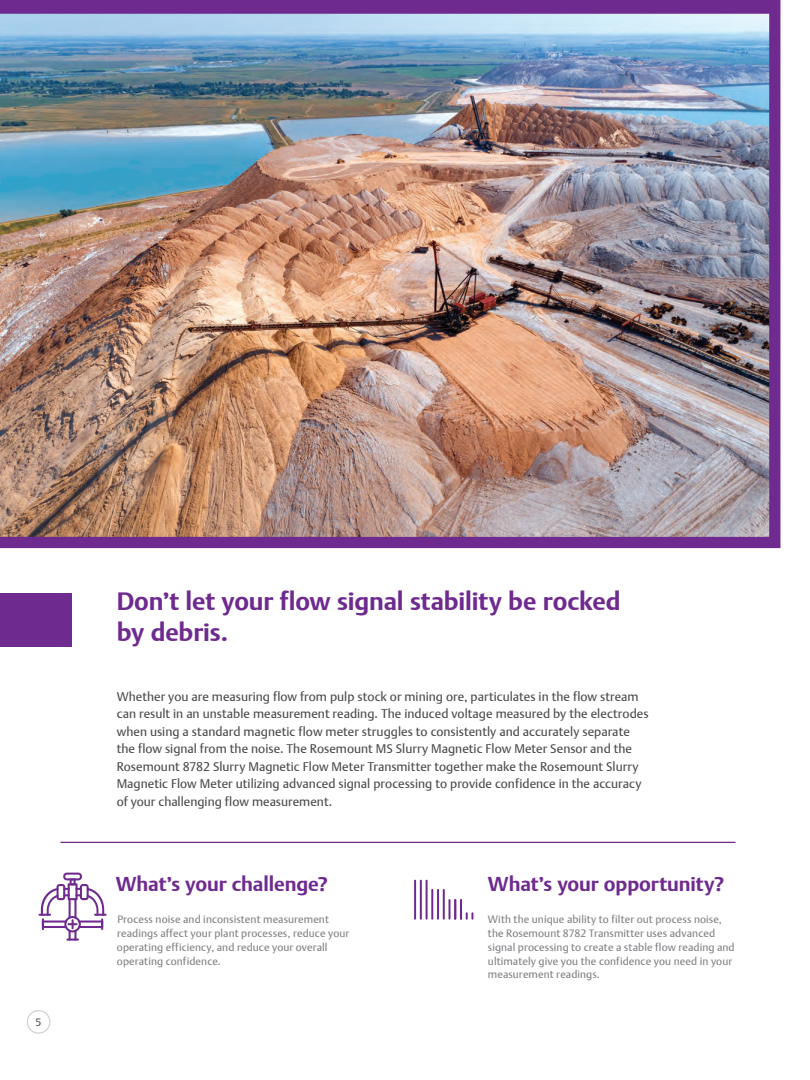
<style>
.page{position:relative;width:810px;height:1080px;background:#fff}
.page>*{position:absolute;margin:0;border:0;box-sizing:border-box;transform-origin:0 0}
.t1{font:700 25px/31.2px "DTL Argo CT";letter-spacing:-.005em;color:#6e2a8e}
.t2{font:700 20px "DTL Argo CT";letter-spacing:-.005em;color:#6e2a8e}
.t3{font:12.5px/17.5px "DTL Argo CT";letter-spacing:.005em;color:#4b4c4d}
.t4{font:10.62px/13.8px "DTL Argo CT";letter-spacing:.01em;color:#808285}
.SMALLEST{font:10.62px "DTL Argo CT";color:#4b4c4d}
</style>
<div class="page">
<div style="left:27px;top:1010px;width:23px;height:24px;border:1px solid #d1d2d4;border-radius:50%"></div>
<div style="left:0;top:593px;width:72px;height:53px;background:#6e2a8e"></div>
<img style="left:0;top:0;width:780px;height:548px">
<hr style="left:60px;top:842px;width:675px;height:1px;background:#6e2a8e">
<hr style="left:414px;top:880px;width:2px;height:40px;background:#6e2a8e">
<hr style="left:420px;top:880px;width:2px;height:40px;background:#6e2a8e">
<hr style="left:426px;top:880px;width:2px;height:40px;background:#6e2a8e">
<hr style="left:431px;top:889px;width:2px;height:31px;background:#6e2a8e">
<hr style="left:437px;top:889px;width:2px;height:31px;background:#6e2a8e">
<hr style="left:443px;top:889px;width:2px;height:31px;background:#6e2a8e">
<hr style="left:449px;top:899px;width:2px;height:21px;background:#6e2a8e">
<svg style="left:466px;top:912px;width:7px;height:8px"></svg>
<hr style="left:460px;top:899px;width:2px;height:21px;background:#6e2a8e">
<hr style="left:454px;top:899px;width:2px;height:21px;background:#6e2a8e">
<svg style="left:39px;top:873px;width:68px;height:68px"></svg>
<p class="SMALLEST" style="left:36px;top:1016px;width:7px">5</p>
<p class="t1" style="left:117px;top:585px;width:505px">Don’t let your flow signal stability be rocked by debris.</p>
<p class="t3" style="left:117px;top:688px;width:533px">Whether you are measuring flow from pulp stock or mining ore, particulates in the flow stream can result in an unstable measurement reading. The induced voltage measured by the electrodes when using a standard magnetic flow meter struggles to consistently and accurately separate the flow signal from the noise. The Rosemount MS Slurry Magnetic Flow Meter Sensor and the Rosemount 8782 Slurry Magnetic Flow Meter Transmitter together make the Rosemount Slurry Magnetic Flow Meter utilizing advanced signal processing to provide confidence in the accuracy of your challenging flow measurement.</p>
<p class="t2" style="left:116px;top:872px;width:214px">What’s your challenge?</p>
<p class="t4" style="left:117px;top:913px;width:234px">Process noise and inconsistent measurement readings affect your plant processes, reduce your operating efficiency, and reduce your overall operating confidence.</p>
<p class="t2" style="left:488px;top:872px;width:238px">What’s your opportunity?</p>
<p class="t4" style="left:488px;top:913px;width:248px">With the unique ability to filter out process noise, the Rosemount 8782 Transmitter uses advanced signal processing to create a stable flow reading and ultimately give you the confidence you need in your measurement readings.</p>
</div>
